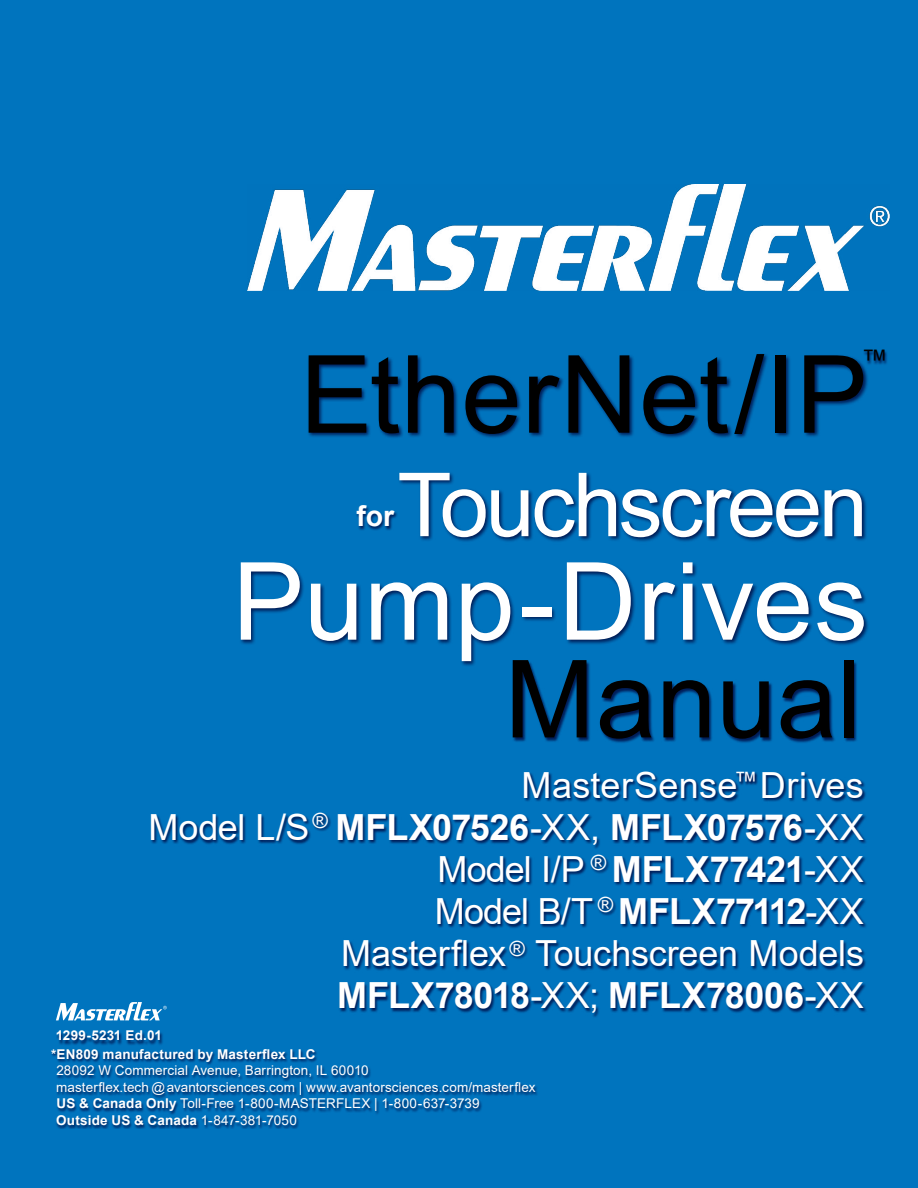
<style>
.page{position:relative;width:918px;height:1188px;background:#0074be}
.page>*{position:absolute;margin:0;border:0;box-sizing:border-box;transform-origin:0 0}
.cover_headline_black{font:108px "Arial";letter-spacing:.005em;color:#000}
.cover_leadline_white{font:108px "Arial";letter-spacing:.005em;color:#fff}
.cover_headline_patch{font:108px "Arial";letter-spacing:.005em;color:#000}
.cover_headline_black-2{font:88.5px "Arial";letter-spacing:-.04em;color:#fff}
.header_text{font:36px/42px "Arial";letter-spacing:-.005em;color:#fff;text-align:right}
.header_text-2{font:700 36px "Arial";letter-spacing:-.01em;color:#fff}
.header_for{font:700 28.5px "Arial";color:#fff}
.t1{font:27px "Arial";color:#000}
.t2{font:24px "Arial";color:#fff}
.contact_info{font:13.5px/16.5px "Arial";letter-spacing:.005em;color:#fff}
.TOC_subead_03{font:700 13.5px "Arial";letter-spacing:.005em;color:#fff}
.s1{font-weight:700}
.s2{font-weight:400}
</style>
<div class="page">
<img style="left:248px;top:184px;width:642px;height:107px">
<div style="left:240px;top:353px;width:630px;height:314px;background:#000035;opacity:.75"></div>
<div style="left:356px;top:506px;width:43px;height:25px;background:#000037;opacity:.75"></div>
<div style="left:150px;top:772px;width:718px;height:246px;background:#000037;opacity:.75"></div>
<div style="left:735px;top:772px;width:23px;height:14px;background:#000037;opacity:.75"></div>
<div style="left:863px;top:350px;width:26px;height:15px;background:#000037;opacity:.75"></div>
<div style="left:512px;top:661px;width:345px;height:82px;background:#000037;opacity:.75"></div>
<div style="left:51px;top:1049px;width:488px;height:80px;background:#000037;opacity:.75"></div>
<div style="left:56px;top:1031px;width:108px;height:14px;background:#000037;opacity:.75"></div>
<svg style="left:56px;top:1002px;width:111px;height:19px"></svg>
<p class="t1" style="left:861px;top:341px;width:28px">™</p>
<p class="cover_headline_black" style="left:300px;top:320px;width:569px">EtherNet/IP</p>
<p class="cover_headline_black-2" style="left:397px;top:444px;width:472px">Touchscreen</p>
<p class="cover_leadline_white" style="left:232px;top:527px;width:637px">Pump-Drives</p>
<p class="header_for" style="left:356px;top:496px;width:39px">for</p>
<p class="cover_headline_patch" style="left:505px;top:625px;width:358px">Manual</p>
<p class="t2" style="left:734px;top:764px;width:25px">™</p>
<p class="header_text" style="left:149px;top:764px;width:717px">MasterSense Drives<br>Model L/S <sup>®</sup> <span class="s1">MFLX07526</span>-XX, <span class="s1">MFLX07576</span>-XX</p>
<p class="header_text" style="left:437px;top:848px;width:428px">Model I/P <sup>®</sup> <span class="s1">MFLX77421</span>-XX</p>
<p class="header_text" style="left:435px;top:890px;width:431px">Model B/T <sup>®</sup> <span class="s1">MFLX77112</span>-XX</p>
<p class="header_text" style="left:341px;top:932px;width:524px">Masterflex <sup>®</sup> Touchscreen Models</p>
<p class="header_text-2" style="left:337px;top:970px;width:528px">MFLX78018<span class="s2">-XX;</span> MFLX78006<span class="s2">-XX</span></p>
<p class="TOC_subead_03" style="left:56px;top:1026px;width:108px">1299-5231 Ed.01</p>
<p class="contact_info" style="left:56px;top:1045px;width:481px;text-indent:-5px"><span class="s1">*EN809 manufactured by Masterflex LLC<br></span>28092 W Commercial Avenue, Barrington, IL 60010<br>masterflex.tech @avantorsciences.com | www.avantorsciences.com/masterflex</p>
<p class="contact_info" style="left:56px;top:1095px;width:425px"><span class="s1">US &amp; Canada Only</span> Toll-Free 1-800-MASTERFLEX | 1-800-637-3739<br><span class="s1">Outside US &amp; Canada</span> 1-847-381-7050</p>
</div>
